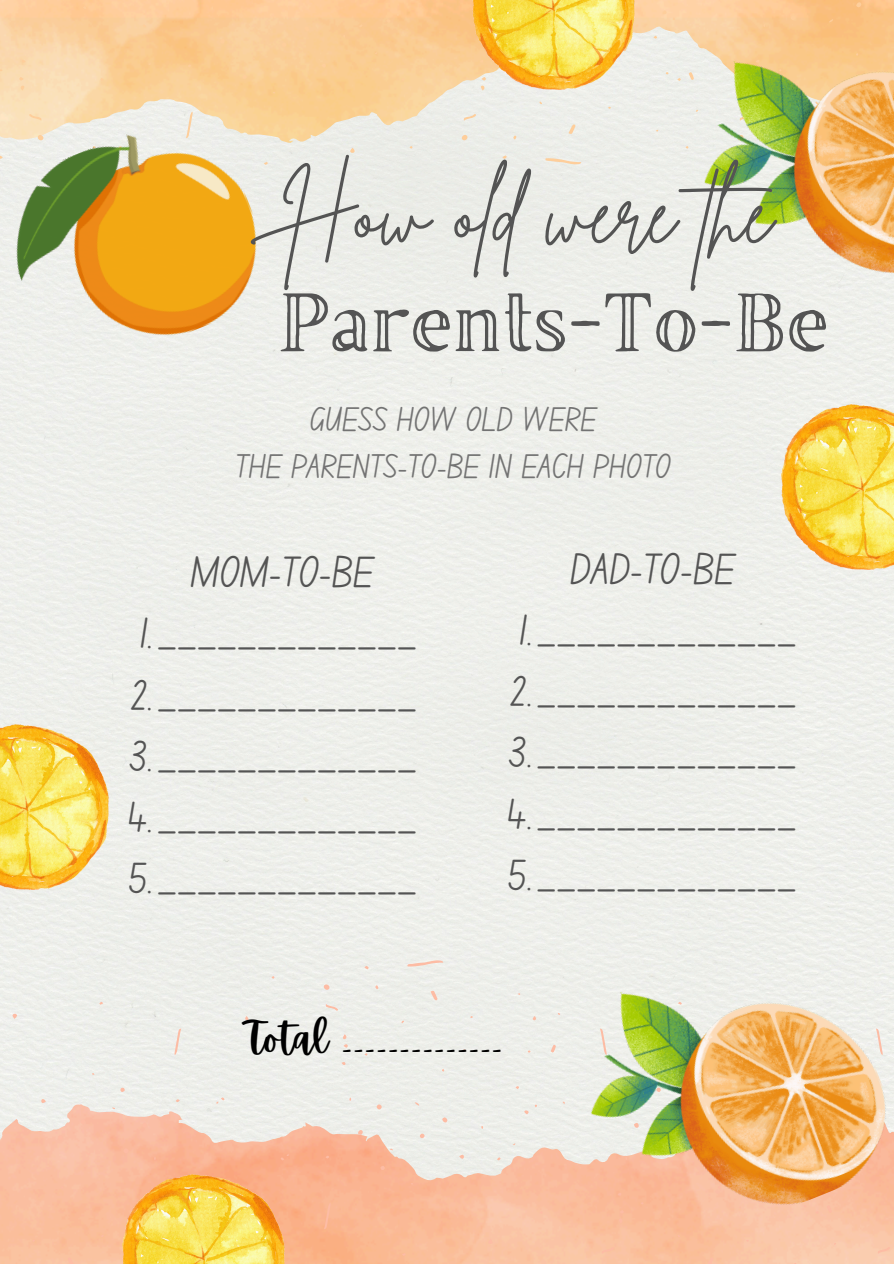
<style>
.page{position:relative;width:894px;height:1264px;background:#fff}
.page>*{position:absolute;margin:0;border:0;box-sizing:border-box;transform-origin:0 0}
.t1{font:83.4px "Brittany Signature";color:#545454}
.t2{font:83.4px "Brixton TC Outline";color:#545454}
.t3{font:44.1px/61.1px "Canva School Font";color:#545454;text-align:center}
.t4{font:40.5px "Apricots";color:#000}
.t5{font:34.5px/47.2px "Canva School Font";color:#737373;text-align:center}
</style>
<div class="page">
<div style="left:0;top:165px;width:893px;height:836px;background:#eeefeb"></div>
<svg style="left:0;top:1001px;width:221px;height:262px;background:#f3d7c7"></svg>
<svg style="left:221px;top:959px;width:332px;height:296px;background:#f1dcce"></svg>
<svg style="left:496px;top:1001px;width:57px;height:262px;background:#f2dccd"></svg>
<svg style="left:0;top:0;width:83px;height:102px;background:#fad6a9"></svg>
<svg style="left:83px;top:0;width:276px;height:165px;background:#f9cf9a"></svg>
<svg style="left:359px;top:0;width:275px;height:165px;background:#f2e0c6"></svg>
<svg style="left:634px;top:0;width:32px;height:165px;background:#f0e9dc"></svg>
<img style="left:553px;top:914px;width:340px;height:349px">
<img style="left:0;top:102px;width:285px;height:281px">
<img style="left:666px;top:0;width:227px;height:332px">
<img style="left:0;top:724px;width:108px;height:165px">
<img style="left:780px;top:405px;width:113px;height:164px">
<img style="left:471px;top:0;width:163px;height:89px">
<img style="left:121px;top:1174px;width:163px;height:89px">
<h1 class="t1" style="left:284px;top:159px;width:511px">How old were the</h1>
<h1 class="t2" style="left:278px;top:293px;width:552px">Parents-To-Be</h1>
<p class="t5" style="left:235px;top:400px;width:437px">GUESS HOW OLD WERE<br>THE PARENTS-TO-BE IN EACH PHOTO</p>
<p class="t3" style="left:128px;top:547px;width:292px">MOM-TO-BE<br>1._____________<br>2._____________<br>3._____________<br>4._____________<br>5._____________</p>
<p class="t3" style="left:507px;top:544px;width:292px">DAD-TO-BE<br>1._____________<br>2._____________<br>3._____________<br>4._____________<br>5._____________</p>
<p class="t4" style="left:246px;top:1014px;width:258px">Total ______________</p>
</div>
